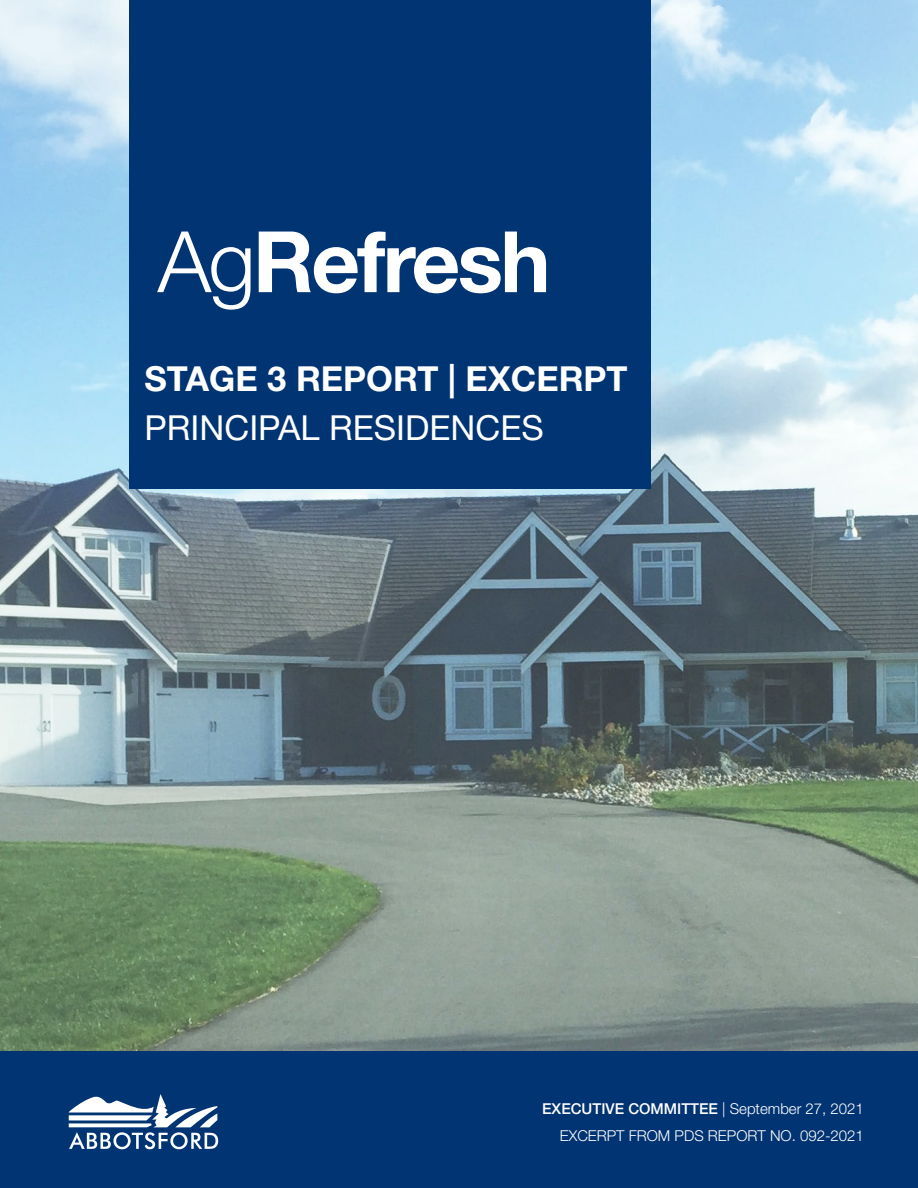
<style>
.page{position:relative;width:918px;height:1188px;background:#fff}
.page>*{position:absolute;margin:0;border:0;box-sizing:border-box;transform-origin:0 0}
.t1{font:700 84.9px "Helvetica Neue LT Std";letter-spacing:-.035em;color:#fff}
.t2{font:700 34.5px "Helvetica Neue LT Std";color:#fff}
.t3{font:34.5px "Helvetica Neue LT Std";color:#fff}
.t4{font:300 15px/27px "Helvetica Neue LT Std";color:#fff;text-align:right}
.s1{font-weight:300}
.s2{font-weight:500}
</style>
<div class="page">
<img style="left:0;top:0;width:918px;height:1052px">
<div style="left:0;top:1052px;width:918px;height:136px;background:#003472"></div>
<svg style="left:68px;top:1094px;width:150px;height:55px"></svg>
<div style="left:130px;top:0;width:521px;height:488px;background:#003472"></div>
<h1 class="t1" style="left:158px;top:209px;width:394px"><span class="s1">Ag</span>Refresh</h1>
<h2 class="t2" style="left:145px;top:358px;width:485px">STAGE 3 REPORT | EXCERPT</h2>
<h2 class="t3" style="left:145px;top:407px;width:401px">PRINCIPAL RESIDENCES</h2>
<p class="t4" style="left:542px;top:1095px;width:323px"><span class="s2">EXECUTIVE COMMITTEE</span> | September 27, 2021<br>EXCERPT FROM PDS REPORT NO. 092-2021</p>
</div>
